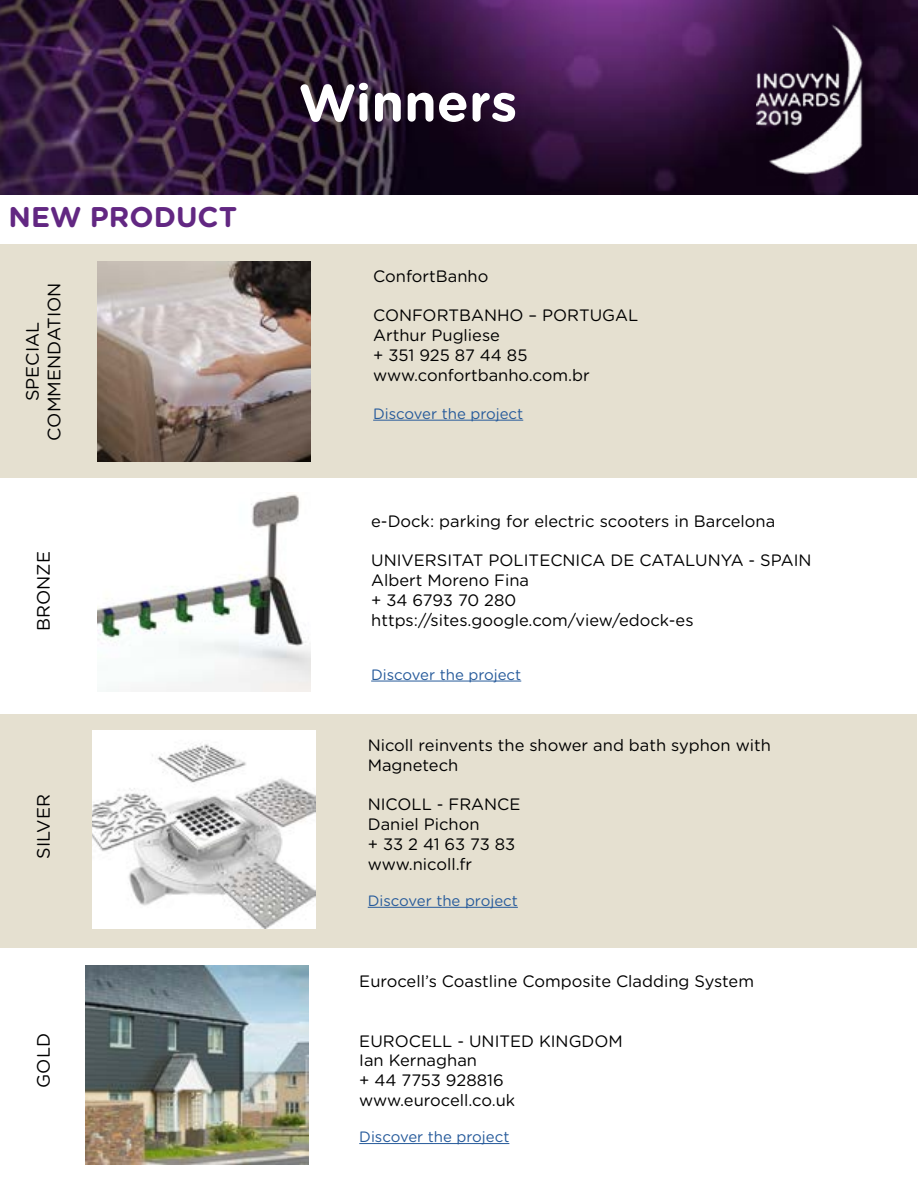
<style>
.page{position:relative;width:918px;height:1188px;background:#fff}
.page>*{position:absolute;margin:0;border:0;box-sizing:border-box;transform-origin:0 0}
.t1{font:700 52.5px "Gotham Rounded";color:#fff}
.t2{font:700 28.5px "Gotham Rounded";color:#622782}
.t3{font:18px/21.6px "Gotham Rounded";color:#000;text-align:center}
.t4{font:16.5px/19.8px "Gotham Rounded";color:#000}
.t5{font:15px "Gotham Rounded";color:#275b9b}
</style>
<div class="page">
<div style="left:1px;top:714px;width:916px;height:234px;background:#e5e0d0"></div>
<img style="left:0;top:0;width:918px;height:194px">
<div style="left:1px;top:245px;width:916px;height:233px;background:#e5e0d0"></div>
<img style="left:97px;top:261px;width:213px;height:200px">
<hr style="left:373px;top:420px;width:150px;height:1px;background:#275b9b">
<img style="left:757px;top:11px;width:118px;height:175px">
<img style="left:97px;top:492px;width:213px;height:200px">
<hr style="left:371px;top:681px;width:150px;height:1px;background:#275b9b">
<img style="left:92px;top:731px;width:223px;height:198px">
<hr style="left:368px;top:907px;width:150px;height:1px;background:#275b9b">
<img style="left:85px;top:965px;width:223px;height:199px">
<hr style="left:359px;top:1143px;width:150px;height:1px;background:#275b9b">
<h2 class="t2" style="left:9px;top:196px;width:230px">NEW PRODUCT</h2>
<p class="t3" style="left:21px;top:441px;width:160px;rotate:-90deg">SPECIAL<br>COMMENDATION</p>
<p class="t3" style="left:32px;top:631px;width:82px;rotate:-90deg">BRONZE</p>
<p class="t3" style="left:32px;top:859px;width:66px;rotate:-90deg">SILVER</p>
<p class="t3" style="left:32px;top:1088px;width:56px;rotate:-90deg">GOLD</p>
<h1 class="t1" style="left:299px;top:64px;width:220px">Winners</h1>
<p class="t4" style="left:373px;top:265px;width:117px">ConfortBanho</p>
<p class="t4" style="left:373px;top:305px;width:267px">CONFORTBANHO – PORTUGAL<br>Arthur Pugliese<br>+ 351 925 87 44 85 www.confortbanho.com.br</p>
<p class="t5" style="left:373px;top:403px;width:152px">Discover the project</p>
<p class="t4" style="left:371px;top:510px;width:406px">e-Dock: parking for electric scooters in Barcelona</p>
<p class="t4" style="left:371px;top:550px;width:442px">UNIVERSITAT POLITECNICA DE CATALUNYA - SPAIN<br>Albert Moreno Fina<br>+ 34 6793 70 280 https://sites.google.com/view/edock-es</p>
<p class="t5" style="left:371px;top:664px;width:152px">Discover the project</p>
<p class="t4" style="left:368px;top:735px;width:405px">Nicoll reinvents the shower and bath syphon with<br>Magnetech</p>
<p class="t4" style="left:368px;top:794px;width:154px">NICOLL - FRANCE<br>Daniel Pichon<br>+ 33 2 41 63 73 83 www.nicoll.fr</p>
<p class="t5" style="left:368px;top:890px;width:152px">Discover the project</p>
<p class="t4" style="left:359px;top:971px;width:396px">Eurocell’s Coastline Composite Cladding System</p>
<p class="t4" style="left:359px;top:1030px;width:265px">EUROCELL - UNITED KINGDOM<br>Ian Kernaghan<br>+ 44 7753 928816 www.eurocell.co.uk</p>
<p class="t5" style="left:359px;top:1126px;width:152px">Discover the project</p>
</div>
